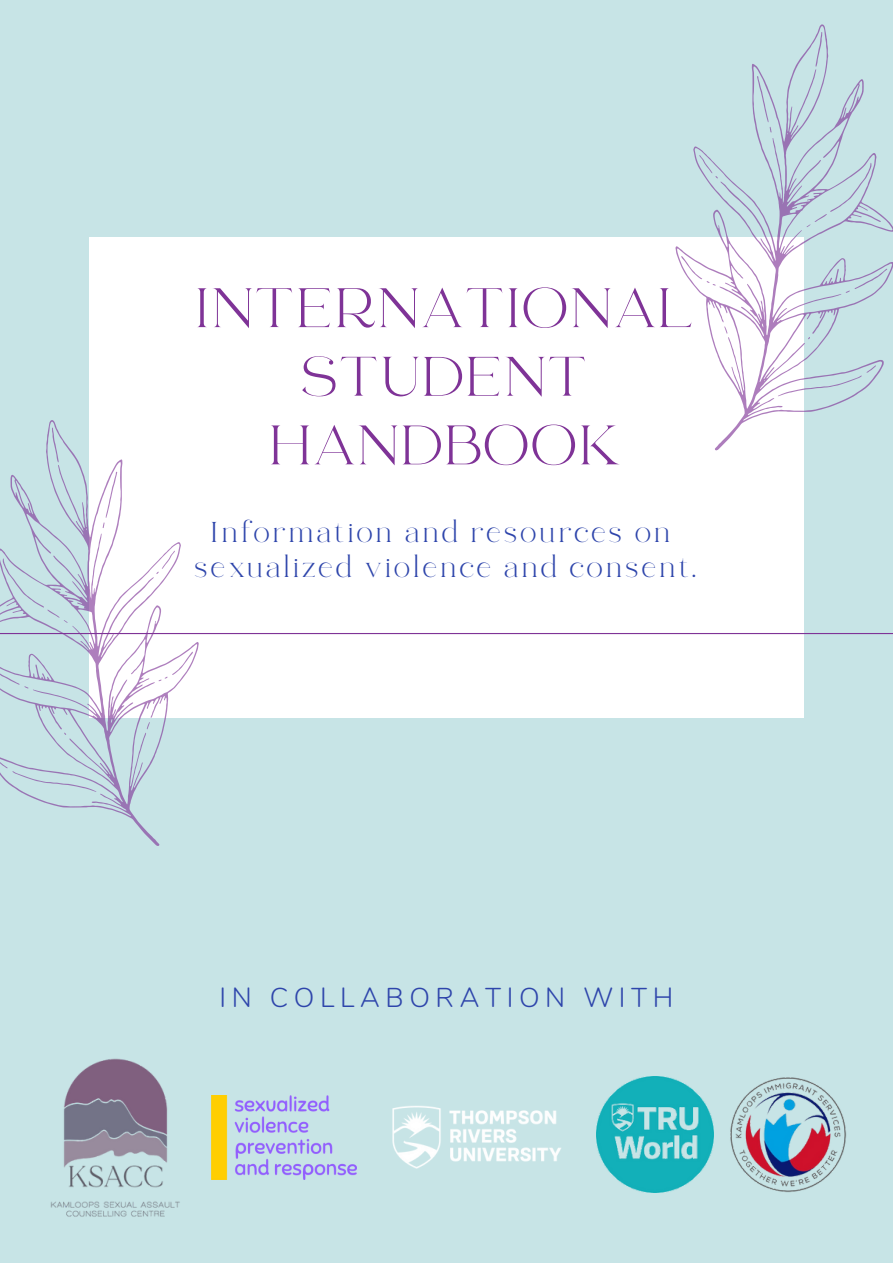
<style>
.page{position:relative;width:893px;height:1264px;background:#fff}
.page>*{position:absolute;margin:0;border:0;box-sizing:border-box;transform-origin:0 0}
.t1{font:55.2px/68.6px "RTL Ansam Ansam";color:#7f3397;text-align:center}
.t2{font:28.5px/34.8px "RTL Ansam Ansam";letter-spacing:.095em;color:#2e45ab;text-align:center}
.t3{font:300 27.15px "Nunito";letter-spacing:.205em;color:#2e45ab}
</style>
<div class="page">
<div style="left:0;top:0;width:892px;height:1262px;background:#c7e4e6"></div>
<div style="left:89px;top:237px;width:714px;height:480px;background:#fff"></div>
<img style="left:50px;top:1058px;width:130px;height:159px">
<img style="left:392px;top:1106px;width:169px;height:63px">
<img style="left:730px;top:1077px;width:116px;height:115px">
<img style="left:597px;top:1076px;width:116px;height:116px">
<hr style="left:0;top:633px;width:892px;height:1px;background:#7f3397">
<svg style="left:675px;top:24px;width:217px;height:426px"></svg>
<svg style="left:777px;top:365px;width:99px;height:31px"></svg>
<svg style="left:806px;top:163px;width:65px;height:64px"></svg>
<svg style="left:845px;top:269px;width:42px;height:24px"></svg>
<svg style="left:815px;top:32px;width:7px;height:35px"></svg>
<svg style="left:757px;top:76px;width:14px;height:56px"></svg>
<svg style="left:699px;top:155px;width:18px;height:23px"></svg>
<svg style="left:681px;top:256px;width:34px;height:29px"></svg>
<svg style="left:724px;top:326px;width:3px;height:8px"></svg>
<svg style="left:0;top:420px;width:199px;height:426px"></svg>
<svg style="left:0;top:761px;width:96px;height:30px"></svg>
<svg style="left:3px;top:558px;width:65px;height:64px"></svg>
<svg style="left:0;top:664px;width:28px;height:24px"></svg>
<svg style="left:52px;top:427px;width:7px;height:35px"></svg>
<svg style="left:103px;top:471px;width:14px;height:57px"></svg>
<svg style="left:156px;top:550px;width:19px;height:24px"></svg>
<svg style="left:158px;top:651px;width:35px;height:30px"></svg>
<svg style="left:147px;top:722px;width:3px;height:7px"></svg>
<img style="left:211px;top:1095px;width:145px;height:84px">
<h1 class="t1" style="left:197px;top:279px;width:500px">INTERNATIONAL<br>STUDENT<br>HANDBOOK</h1>
<p class="t2" style="left:195px;top:517px;width:503px">Information and resources on sexualized violence and consent.</p>
<p class="t3" style="left:219px;top:979px;width:455px">IN COLLABORATION WITH</p>
</div>
